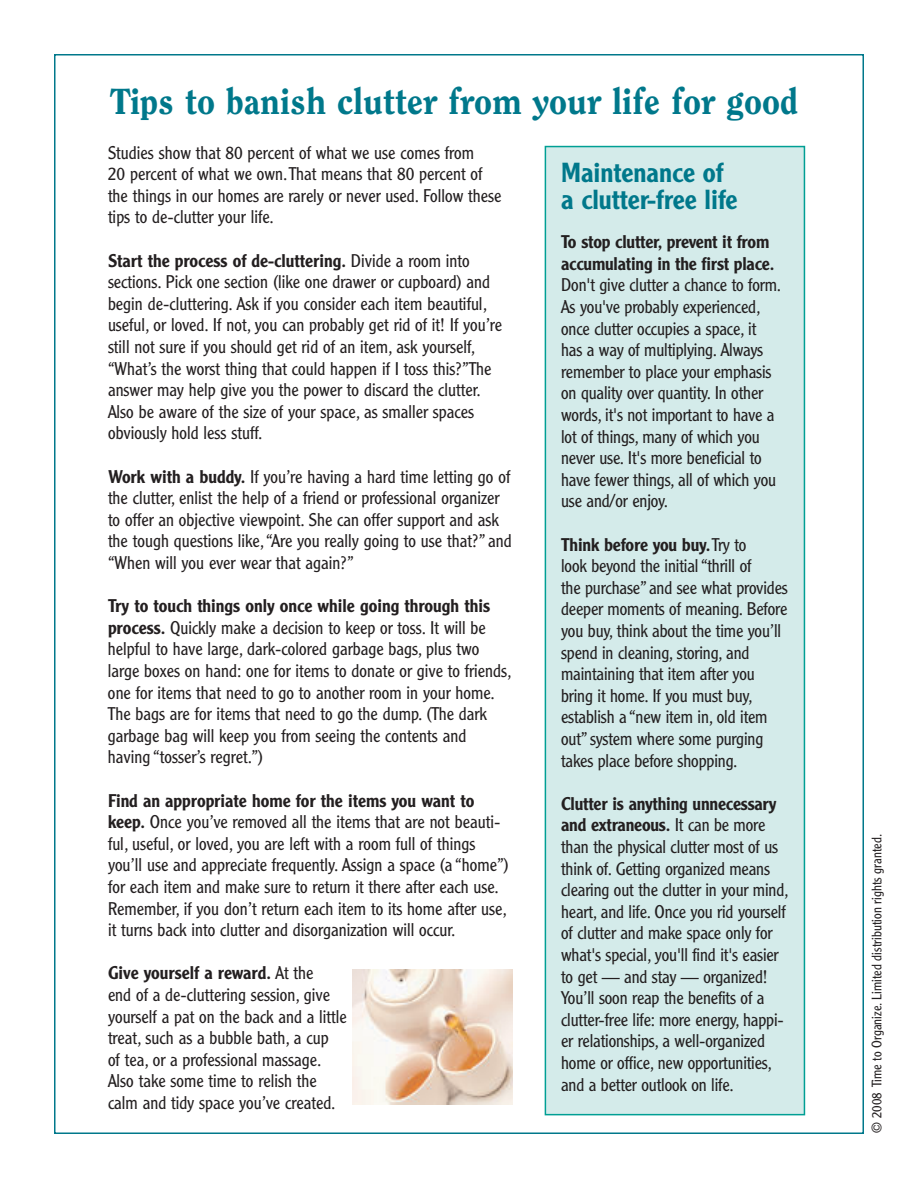
<style>
.page{position:relative;width:918px;height:1188px;background:#fff}
.page>*{position:absolute;margin:0;border:0;box-sizing:border-box;transform-origin:0 0}
.t1{font:800 36px "Clearface";color:#00788b}
.t2{font:500 27px/27px "Clearface Gothic LH";color:#00788b}
.t3{font:300 18px/21.6px "Clearface Gothic LH";color:#231f20}
.t4{font:500 18px/21.6px "Clearface Gothic LH";letter-spacing:-.01em;color:#231f20}
.t5{font:300 13.5px "Clearface Gothic LH";color:#231f20}
.s1{font-weight:500}
</style>
<div class="page">
<div style="left:545px;top:147px;width:259px;height:968px;background:#d4ebea"></div>
<div style="left:545px;top:146px;width:260px;height:969px;border:2px solid #009f94"></div>
<img style="left:352px;top:969px;width:160px;height:135px">
<h1 class="t1" style="left:110px;top:86px;width:690px">Tips to banish clutter from your life for good</h1>
<p class="t3" style="left:108px;top:143px;width:395px">Studies show that 80 percent of what we use comes from<br>20 percent of what we own.That means that 80 percent of the things in our homes are rarely or never used. Follow these tips to de-clutter your life.</p>
<p class="t3" style="left:108px;top:251px;width:396px"><span class="s1">Start the process of de-cluttering.</span> Divide a room into sections. Pick one section (like one drawer or cupboard) and begin de-cluttering. Ask if you consider each item beautiful, useful, or loved. If not, you can probably get rid of it! If you’re still not sure if you should get rid of an item, ask yourself, “What’s the worst thing that could happen if I toss this?”The answer may help give you the power to discard the clutter.<br>Also be aware of the size of your space, as smaller spaces obviously hold less stuff.</p>
<p class="t3" style="left:108px;top:467px;width:405px"><span class="s1">Work with a buddy.</span> If you’re having a hard time letting go of the clutter, enlist the help of a friend or professional organizer to offer an objective viewpoint. She can offer support and ask the tough questions like,“Are you really going to use that?” and “When will you ever wear that again?”</p>
<p class="t3" style="left:108px;top:597px;width:405px"><span class="s1">Try to touch things only once while going through this process.</span> Quickly make a decision to keep or toss. It will be helpful to have large, dark-colored garbage bags, plus two large boxes on hand: one for items to donate or give to friends, one for items that need to go to another room in your home.<br>The bags are for items that need to go the dump. (The dark garbage bag will keep you from seeing the contents and having “tosser’s regret.”)</p>
<p class="t3" style="left:108px;top:791px;width:402px"><span class="s1">Find an appropriate home for the items you want to keep.</span> Once you’ve removed all the items that are not beauti&shy;ful, useful, or loved, you are left with a room full of things you’ll use and appreciate frequently. Assign a space (a “home”) for each item and make sure to return it there after each use.<br>Remember, if you don’t return each item to its home after use, it turns back into clutter and disorganization will occur.</p>
<p class="t3" style="left:108px;top:964px;width:240px"><span class="s1">Give yourself a reward.</span> At the<br>end of a de-cluttering session, give yourself a pat on the back and a little treat, such as a bubble bath, a cup<br>of tea, or a professional massage.<br>Also take some time to relish the calm and tidy space you’ve created.</p>
<h2 class="t2" style="left:561px;top:161px;width:178px">Maintenance of a clutter-free life</h2>
<p class="t4" style="left:561px;top:233px;width:215px">To stop clutter, prevent it from accumulating in the first place.</p>
<p class="t3" style="left:561px;top:276px;width:222px">Don't give clutter a chance to form.<br>As you've probably experienced, once clutter occupies a space, it has a way of multiplying. Always remember to place your emphasis on quality over quantity. In other words, it's not important to have a lot of things, many of which you never use. It's more beneficial to have fewer things, all of which you use and/or enjoy.</p>
<p class="t3" style="left:561px;top:535px;width:228px"><span class="s1">Think before you buy.</span>Try to<br>look beyond the initial “thrill of<br>the purchase” and see what provides deeper moments of meaning. Before you buy, think about the time you’ll spend in cleaning, storing, and maintaining that item after you bring it home. If you must buy, establish a “new item in, old item out” system where some purging takes place before shopping.</p>
<p class="t3" style="left:561px;top:794px;width:229px"><span class="s1">Clutter is anything unnecessary and extraneous.</span> It can be more than the physical clutter most of us think of. Getting organized means clearing out the clutter in your mind, heart, and life. Once you rid yourself of clutter and make space only for what's special, you'll find it's easier to get — and stay — organized!<br>You’ll soon reap the benefits of a clutter-free life: more energy, happi&shy;er relationships, a well-organized home or office, new opportunities, and a better outlook on life.</p>
<p class="t5" style="left:872px;top:1132px;width:300px;rotate:-90deg">© 2008 Time to Organize. Limited distribution rights granted.</p>
</div>
